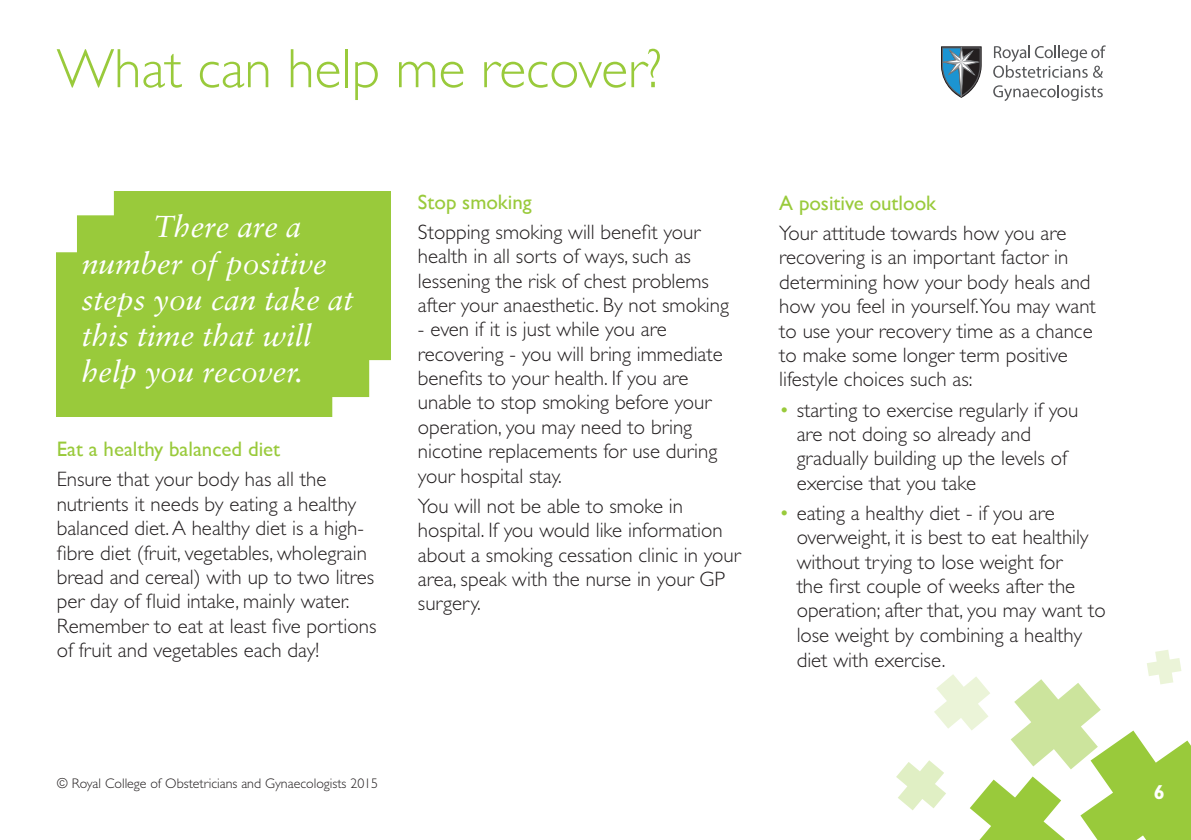
<style>
.page{position:relative;width:1191px;height:840px;background:#fff}
.page>*{position:absolute;margin:0;border:0;box-sizing:border-box;transform-origin:0 0}
.t1{font:300 55.6px "Gill Sans";color:#99ca3b}
.t2{font:italic 30.2px/36.2px "Sabon";color:#fff}
.t3{font:300 20.8px/24.4px "Gill Sans";color:#231f20}
.t4{font:20.8px "Gill Sans";color:#99ca3b}
.t5{font:700 20px "Gill Sans";color:#fff}
.t6{font:300 14px "Gill Sans";color:#231f20}
.s1{color:#99ca3b}
</style>
<div class="page">
<div style="left:57px;top:192px;width:334px;height:225px;background:#99ca3b"></div>
<svg style="left:993px;top:45px;width:112px;height:33px"></svg>
<svg style="left:993px;top:85px;width:109px;height:16px"></svg>
<svg style="left:941px;top:46px;width:40px;height:52px"></svg>
<svg style="left:57px;top:191px;width:57px;height:61px"></svg>
<svg style="left:332px;top:360px;width:59px;height:57px"></svg>
<svg style="left:896px;top:650px;width:295px;height:189px"></svg>
<div style="left:1146px;top:770px;width:45px;height:47px;background:#99ca3b"></div>
<h1 class="t1" style="left:57px;top:37px;width:607px">What can help me recover?</h1>
<h2 class="t2" style="left:82px;top:209px;width:273px;text-indent:72px">There are a number of positive steps you can take at this time that will help you recover.</h2>
<p class="t4" style="left:57px;top:436px;width:225px">Eat a healthy balanced diet</p>
<p class="t3" style="left:57px;top:467px;width:321px">Ensure that your body has all the nutrients it needs by eating a healthy balanced diet. A healthy diet is a high&shy;fibre diet (fruit, vegetables, wholegrain bread and cereal) with up to two litres per day of fluid intake, mainly water.<br>Remember to eat at least five portions of fruit and vegetables each day!</p>
<p class="t4" style="left:418px;top:189px;width:115px">Stop smoking</p>
<p class="t3" style="left:418px;top:220px;width:312px">Stopping smoking will benefit your health in all sorts of ways, such as lessening the risk of chest problems after your anaesthetic. By not smoking</p>
<p class="t3" style="left:418px;top:317px;width:306px">- even if it is just while you are recovering - you will bring immediate benefits to your health. If you are unable to stop smoking before your operation, you may need to bring nicotine replacements for use during your hospital stay.</p>
<p class="t3" style="left:418px;top:493px;width:324px">You will not be able to smoke in hospital. If you would like information about a smoking cessation clinic in your area, speak with the nurse in your GP surgery.</p>
<p class="t4" style="left:779px;top:190px;width:158px">A positive outlook</p>
<p class="t3" style="left:779px;top:221px;width:318px">Your attitude towards how you are recovering is an important factor in determining how your body heals and how you feel in yourself.You may want to use your recovery time as a chance to make some longer term positive lifestyle choices such as:</p>
<p class="t3" style="left:796px;top:397px;width:283px;text-indent:-17px"><span class="s1">•</span> starting to exercise regularly if you are not doing so already and gradually building up the levels of exercise that you take</p>
<p class="t3" style="left:796px;top:500px;width:310px;text-indent:-17px"><span class="s1">•</span> eating a healthy diet - if you are overweight, it is best to eat healthily without trying to lose weight for<br>the first couple of weeks after the operation; after that, you may want to lose weight by combining a healthy diet with exercise.</p>
<p class="t6" style="left:57px;top:775px;width:323px">© Royal College of Obstetricians and Gynaecologists 2015</p>
<p class="t5" style="left:1153px;top:780px;width:13px">6</p>
</div>
